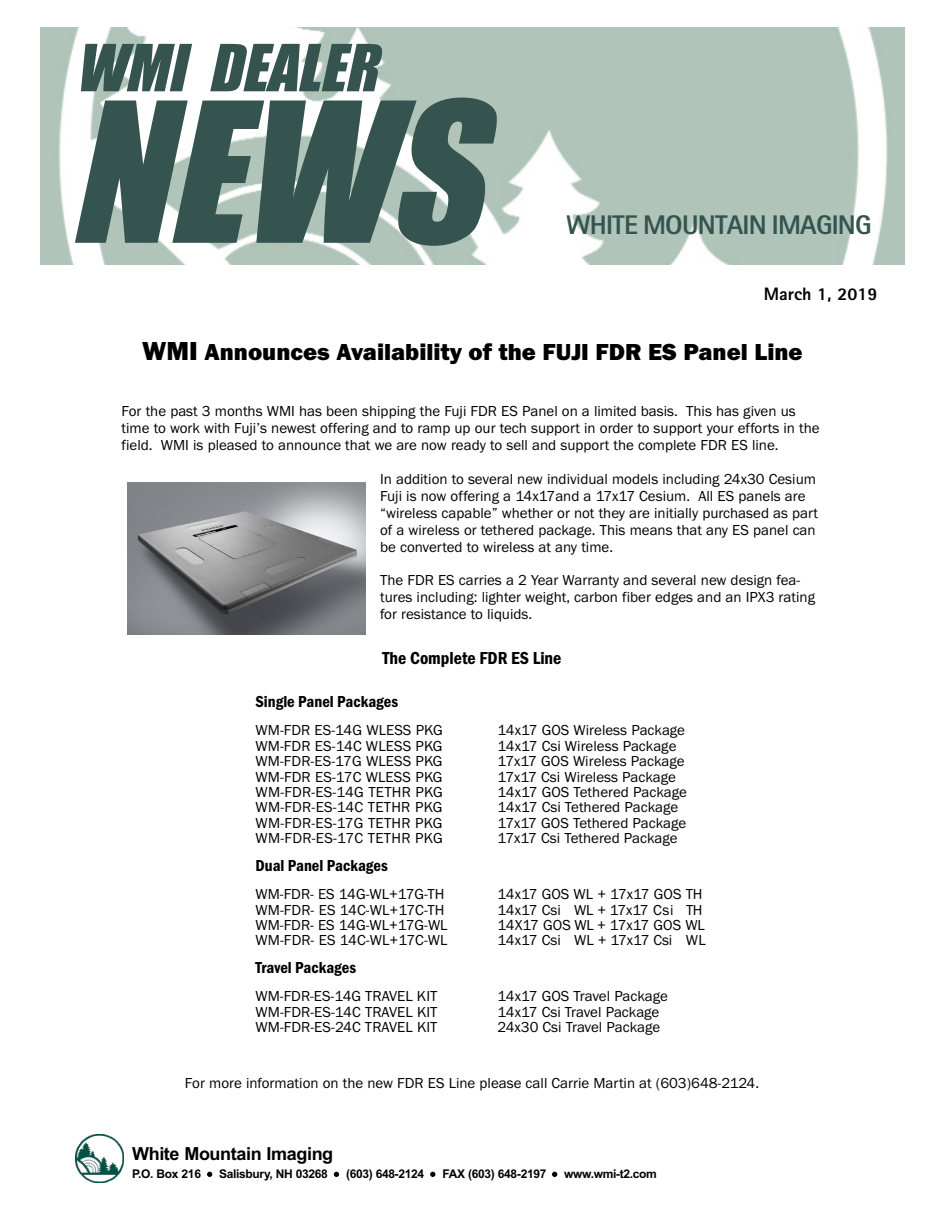
<style>
.page{position:relative;width:945px;height:1215px;background:#fff}
.page>*{position:absolute;margin:0;border:0;box-sizing:border-box;transform-origin:0 0}
.t1{font:italic 180px "Impact";color:#36544f}
.t2{font:italic 60px "Impact";color:#36544f}
.t3{font:800 27px "Rotis Sans Serif";letter-spacing:-.03em;color:#36544f}
.t4{font:800 24px "Franklin Gothic";color:#000}
.t5{font:600 condensed 18px "Franklin Gothic";color:#000}
.t6{font:700 18px "Arial";letter-spacing:-.02em;color:#000}
.t7{font:800 18px "Rotis Sans Serif";color:#000}
.t8{font:600 condensed 16.5px "Franklin Gothic";color:#000}
.t9{font:15px/17px "Franklin Gothic";color:#000}
.t10{font:15px "Franklin Gothic";letter-spacing:.02em;color:#000}
.t11{font:700 12px "Arial";letter-spacing:-.025em;color:#000}
.s1{font-size:27px}
</style>
<div class="page">
<img style="left:40px;top:27px;width:864px;height:238px">
<img style="left:75px;top:1135px;width:49px;height:48px">
<img style="left:127px;top:483px;width:238px;height:151px">
<h2 class="t2" style="left:75px;top:36px;width:322px">WMI DEALER</h2>
<h1 class="t1" style="left:68px;top:75px;width:471px">NEWS</h1>
<h3 class="t3" style="left:566px;top:209px;width:307px">WHITE MOUNTAIN IMAGING</h3>
<p class="t7" style="left:764px;top:284px;width:115px">March 1, 2019</p>
<h3 class="t4" style="left:142px;top:338px;width:662px"><span class="s1">WMI</span> Announces Availability of the FUJI FDR ES Panel Line</h3>
<p class="t9" style="left:122px;top:402px;width:700px">For the past 3 months WMI has been shipping the Fuji FDR ES Panel on a limited basis. This has given us time to work with Fuji’s newest offering and to ramp up our tech support in order to support your efforts in the field. WMI is pleased to announce that we are now ready to sell and support the complete FDR ES line.</p>
<p class="t9" style="left:380px;top:470px;width:440px">In addition to several new individual models including 24x30 Cesium Fuji is now offering a 14x17and a 17x17 Cesium. All ES panels are “wireless capable” whether or not they are initially purchased as part of a wireless or tethered package. This means that any ES panel can be converted to wireless at any time.</p>
<p class="t9" style="left:380px;top:572px;width:436px">The FDR ES carries a 2 Year Warranty and several new design fea&shy;tures including: lighter weight, carbon fiber edges and an IPX3 rating for resistance to liquids.</p>
<p class="t5" style="left:383px;top:647px;width:180px">The Complete FDR ES Line</p>
<p class="t8" style="left:256px;top:692px;width:144px">Single Panel Packages</p>
<p class="t9" style="left:256px;top:722px;width:189px">WM-FDR ES-14G WLESS PKG</p>
<p class="t9" style="left:498px;top:722px;width:189px">14x17 GOS Wireless Package</p>
<p class="t9" style="left:256px;top:737px;width:189px">WM-FDR ES-14C WLESS PKG</p>
<p class="t9" style="left:498px;top:737px;width:180px">14x17 Csi Wireless Package</p>
<p class="t9" style="left:256px;top:752px;width:189px">WM-FDR-ES-17G WLESS PKG</p>
<p class="t9" style="left:498px;top:752px;width:188px">17x17 GOS Wireless Package</p>
<p class="t9" style="left:256px;top:768px;width:189px">WM-FDR ES-17C WLESS PKG</p>
<p class="t9" style="left:498px;top:768px;width:180px">17x17 Csi Wireless Package</p>
<p class="t9" style="left:256px;top:783px;width:189px">WM-FDR-ES-14G TETHR PKG</p>
<p class="t9" style="left:498px;top:783px;width:191px">14x17 GOS Tethered Package</p>
<p class="t9" style="left:256px;top:799px;width:189px">WM-FDR-ES-14C TETHR PKG</p>
<p class="t9" style="left:498px;top:799px;width:182px">14x17 Csi Tethered Package</p>
<p class="t9" style="left:256px;top:814px;width:189px">WM-FDR-ES-17G TETHR PKG</p>
<p class="t9" style="left:498px;top:814px;width:190px">17x17 GOS Tethered Package</p>
<p class="t10" style="left:256px;top:829px;width:189px">WM-FDR-ES-17C TETHR PKG</p>
<p class="t9" style="left:498px;top:830px;width:182px">17x17 Csi Tethered Package</p>
<p class="t8" style="left:256px;top:856px;width:134px">Dual Panel Packages</p>
<p class="t9" style="left:256px;top:885px;width:190px">WM-FDR- ES 14G-WL+17G-TH</p>
<p class="t9" style="left:498px;top:885px;width:206px">14x17 GOS WL + 17x17 GOS TH</p>
<p class="t9" style="left:256px;top:901px;width:190px">WM-FDR- ES 14C-WL+17C-TH</p>
<p class="t9" style="left:498px;top:901px;width:206px">14x17 Csi WL + 17x17 Csi TH</p>
<p class="t9" style="left:256px;top:916px;width:194px">WM-FDR- ES 14G-WL+17G-WL</p>
<p class="t9" style="left:498px;top:916px;width:209px">14X17 GOS WL + 17x17 GOS WL</p>
<p class="t9" style="left:256px;top:932px;width:194px">WM-FDR- ES 14C-WL+17C-WL</p>
<p class="t9" style="left:498px;top:932px;width:210px">14x17 Csi WL + 17x17 Csi WL</p>
<p class="t8" style="left:256px;top:958px;width:102px">Travel Packages</p>
<p class="t9" style="left:256px;top:988px;width:183px">WM-FDR-ES-14G TRAVEL KIT</p>
<p class="t9" style="left:498px;top:988px;width:172px">14x17 GOS Travel Package</p>
<p class="t9" style="left:256px;top:1003px;width:184px">WM-FDR-ES-14C TRAVEL KIT</p>
<p class="t9" style="left:498px;top:1003px;width:163px">14x17 Csi Travel Package</p>
<p class="t9" style="left:256px;top:1019px;width:184px">WM-FDR-ES-24C TRAVEL KIT</p>
<p class="t9" style="left:498px;top:1019px;width:164px">24x30 Csi Travel Package</p>
<p class="t9" style="left:185px;top:1074px;width:576px">For more information on the new FDR ES Line please call Carrie Martin at (603)648-2124.</p>
<p class="t6" style="left:132px;top:1143px;width:203px">White Mountain Imaging</p>
<p class="t11" style="left:132px;top:1167px;width:526px">P.O. Box 216 • Salisbury, NH 03268 • (603) 648-2124 • FAX (603) 648-2197 • www.wmi-t2.com</p>
</div>
